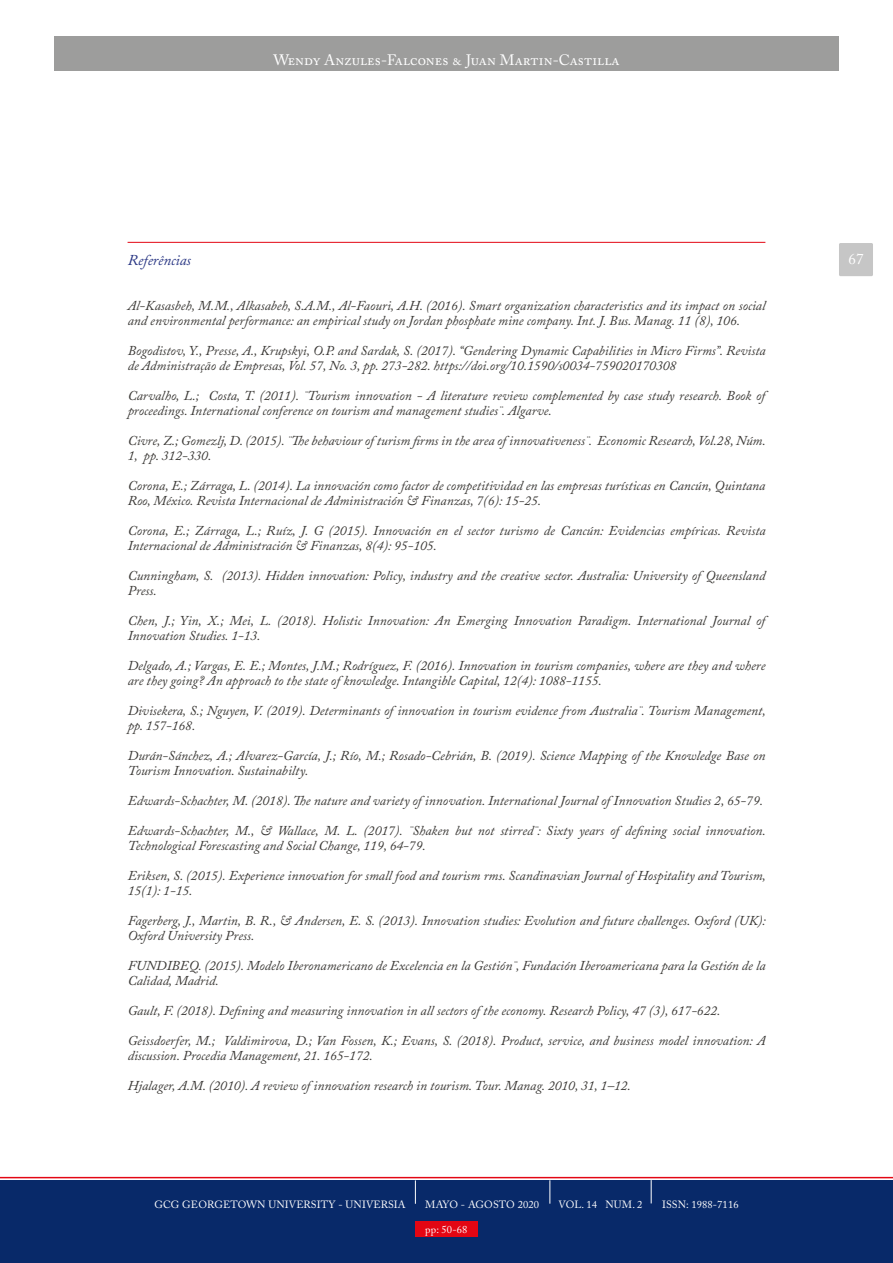
<style>
.page{position:relative;width:893px;height:1263px;background:#fff}
.page>*{position:absolute;margin:0;border:0;box-sizing:border-box;transform-origin:0 0}
.t1{font:15px "Adobe Caslon Pro";letter-spacing:.005em;color:#fff}
.t2{font:italic 15px "Adobe Caslon Pro";letter-spacing:-.005em;color:#283583}
.t3{font:italic 13.5px/15px "Adobe Caslon Pro";color:#3a3835}
.t4{font:10.5px "Adobe Caslon Pro";letter-spacing:.01em;color:#fff}
</style>
<div class="page">
<div style="left:54px;top:37px;width:785px;height:34px;background:#9d9d9c"></div>
<div style="left:0;top:1180px;width:893px;height:83px;background:#082969"></div>
<svg style="left:0;top:1177px;width:893px;height:27px"></svg>
<div style="left:839px;top:243px;width:34px;height:33px;background:#c6c6c6;border-radius:2px"></div>
<hr style="left:128px;top:242px;width:637px;height:1px;background:#e30613">
<div style="left:415px;top:1221px;width:63px;height:16px;background:#e30613"></div>
<p class="t1" style="left:273px;top:51px;width:348px">Wendy Anzules-Falcones &amp; Juan Martin-Castilla</p>
<p class="t2" style="left:128px;top:251px;width:65px">Referências</p>
<p class="t1" style="left:848px;top:250px;width:16px">67</p>
<p class="t3" style="left:128px;top:298px;width:639px">Al-Kasasbeh, M.M., Alkasabeh, S.A.M., Al-Faouri, A.H. (2016). Smart organization characteristics and its impact on social and environmental performance: an empirical study on Jordan phosphate mine company. Int. J. Bus. Manag. 11 (8), 106.</p>
<p class="t3" style="left:128px;top:343px;width:639px">Bogodistov, Y., Presse, A., Krupskyi, O.P. and Sardak, S. (2017). “Gendering Dynamic Capabilities in Micro Firms”. Revista de Administração de Empresas, Vol. 57, No. 3, pp. 273-282. https://doi.org/10.1590/s0034-759020170308</p>
<p class="t3" style="left:128px;top:388px;width:639px">Carvalho, L.; Costa, T. (2011). ¨Tourism innovation - A literature review complemented by case study research. Book of proceedings. International conference on tourism and management studies¨. Algarve.</p>
<p class="t3" style="left:128px;top:433px;width:640px">Civre, Z.; Gomezlj, D. (2015). ¨The behaviour of turism firms in the area of innovativeness¨. Economic Research, Vol.28, Núm.<br>1, pp. 312-330.</p>
<p class="t3" style="left:128px;top:478px;width:639px">Corona, E.; Zárraga, L. (2014). La innovación como factor de competitividad en las empresas turísticas en Cancún, Quintana<br>Roo, México. Revista Internacional de Administración &amp; Finanzas, 7(6): 15-25.</p>
<p class="t3" style="left:128px;top:523px;width:639px">Corona, E.; Zárraga, L.; Ruíz, J. G (2015). Innovación en el sector turismo de Cancún: Evidencias empíricas. Revista<br>Internacional de Administración &amp; Finanzas, 8(4): 95-105.</p>
<p class="t3" style="left:128px;top:568px;width:639px">Cunningham, S. (2013). Hidden innovation: Policy, industry and the creative sector. Australia: University of Queensland<br>Press.</p>
<p class="t3" style="left:128px;top:613px;width:639px">Chen, J.; Yin, X.; Mei, L. (2018). Holistic Innovation: An Emerging Innovation Paradigm. International Journal of<br>Innovation Studies. 1-13.</p>
<p class="t3" style="left:128px;top:658px;width:639px">Delgado, A.; Vargas, E. E.; Montes, J.M.; Rodríguez, F. (2016). Innovation in tourism companies, where are they and where are they going? An approach to the state of knowledge. Intangible Capital, 12(4): 1088-1155.</p>
<p class="t3" style="left:128px;top:703px;width:640px">Divisekera, S.; Nguyen, V. (2019). Determinants of innovation in tourism evidence from Australia¨. Tourism Management, pp. 157-168.</p>
<p class="t3" style="left:128px;top:748px;width:639px">Durán-Sánchez, A.; Alvarez-García, J.; Río, M.; Rosado-Cebrián, B. (2019). Science Mapping of the Knowledge Base on<br>Tourism Innovation. Sustainabilty.</p>
<p class="t3" style="left:128px;top:793px;width:637px">Edwards-Schachter, M. (2018). The nature and variety of innovation. International Journal of Innovation Studies 2, 65-79.</p>
<p class="t3" style="left:128px;top:823px;width:640px">Edwards-Schachter, M., &amp; Wallace, M. L. (2017). ¨Shaken but not stirred¨: Sixty years of defining social innovation.<br>Technological Forescasting and Social Change, 119, 64-79.</p>
<p class="t3" style="left:128px;top:868px;width:640px">Eriksen, S. (2015). Experience innovation for small food and tourism rms. Scandinavian Journal of Hospitality and Tourism,<br>15(1): 1-15.</p>
<p class="t3" style="left:128px;top:913px;width:640px">Fagerberg, J., Martin, B. R., &amp; Andersen, E. S. (2013). Innovation studies: Evolution and future challenges. Oxford (UK):<br>Oxford University Press.</p>
<p class="t3" style="left:128px;top:958px;width:639px">FUNDIBEQ. (2015). Modelo Iberonamericano de Excelencia en la Gestión¨, Fundación Iberoamericana para la Gestión de la<br>Calidad, Madrid.</p>
<p class="t3" style="left:128px;top:1003px;width:594px">Gault, F. (2018). Defining and measuring innovation in all sectors of the economy. Research Policy, 47 (3), 617-622.</p>
<p class="t3" style="left:128px;top:1033px;width:639px">Geissdoerfer, M.; Valdimirova, D.; Van Fossen, K.; Evans, S. (2018). Product, service, and business model innovation: A discussion. Procedia Management, 21. 165-172.</p>
<p class="t3" style="left:128px;top:1078px;width:505px">Hjalager, A.M. (2010). A review of innovation research in tourism. Tour. Manag. 2010, 31, 1–12.</p>
<p class="t4" style="left:154px;top:1198px;width:253px">GCG GEORGETOWN UNIVERSITY - UNIVERSIA</p>
<p class="t4" style="left:425px;top:1198px;width:115px">MAYO - AGOSTO 2020</p>
<p class="t4" style="left:559px;top:1198px;width:85px">VOL. 14 NUM. 2</p>
<p class="t4" style="left:662px;top:1198px;width:78px">ISSN: 1988-7116</p>
<p class="t4" style="left:425px;top:1223px;width:43px">pp: 50-68</p>
</div>
